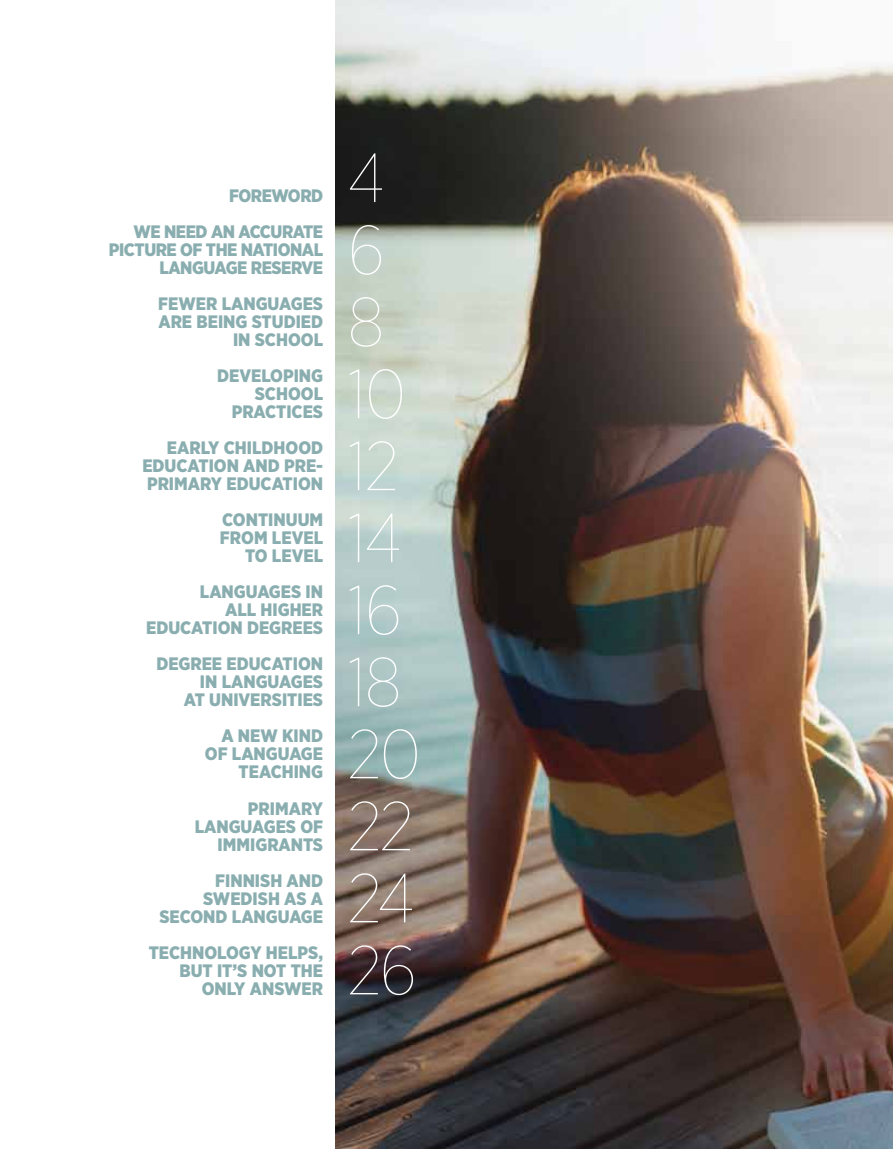
<style>
.page{position:relative;width:893px;height:1149px;background:#fff}
.page>*{position:absolute;margin:0;border:0;box-sizing:border-box;transform-origin:0 0}
.t1{font:100 69px/72px "Gotham Narrow";letter-spacing:-.025em;color:#fff}
.t2{font:900 18px/18px "Gotham Narrow";color:#8aaeb0;text-align:right}
.t3{font:900 18px/36px "Gotham Narrow";letter-spacing:-.025em;color:#8aaeb0;text-align:right}
</style>
<div class="page">
<img style="left:336px;top:0;width:557px;height:1148px">
<p class="t3" style="left:134px;top:177px;width:191px">FOREWORD<br>WE NEED AN ACCURATE</p>
<p class="t3" style="left:109px;top:240px;width:216px;line-height:18px">PICTURE OF THE NATIONAL<br>LANGUAGE RESERVE</p>
<p class="t2" style="left:158px;top:294px;width:166px">FEWER LANGUAGES<br>ARE BEING STUDIED<br>IN SCHOOL</p>
<p class="t2" style="left:217px;top:366px;width:108px">DEVELOPING<br>SCHOOL<br>PRACTICES</p>
<p class="t2" style="left:142px;top:438px;width:182px;text-align:justify;text-indent:25px">EARLY CHILDHOOD EDUCATION AND PRE-PRIMARY EDUCATION</p>
<p class="t2" style="left:220px;top:510px;width:105px">CONTINUUM<br>FROM LEVEL<br>TO LEVEL</p>
<p class="t2" style="left:146px;top:582px;width:179px">LANGUAGES IN<br>ALL HIGHER<br>EDUCATION DEGREES</p>
<p class="t2" style="left:156px;top:654px;width:168px">DEGREE EDUCATION<br>IN LANGUAGES<br>AT UNIVERSITIES</p>
<p class="t2" style="left:205px;top:726px;width:120px">A NEW KIND<br>OF LANGUAGE<br>TEACHING</p>
<p class="t2" style="left:195px;top:798px;width:130px">PRIMARY<br>LANGUAGES OF<br>IMMIGRANTS</p>
<p class="t2" style="left:159px;top:870px;width:165px">FINNISH AND<br>SWEDISH AS A<br>SECOND LANGUAGE</p>
<p class="t2" style="left:149px;top:942px;width:176px">TECHNOLOGY HELPS,<br>BUT IT’S NOT THE<br>ONLY ANSWER</p>
<h1 class="t1" style="left:348px;top:140px;width:75px">4<br>6<br>8<br>10<br>12<br>14<br>16<br>18<br>20<br>22<br>24<br>26</h1>
</div>
